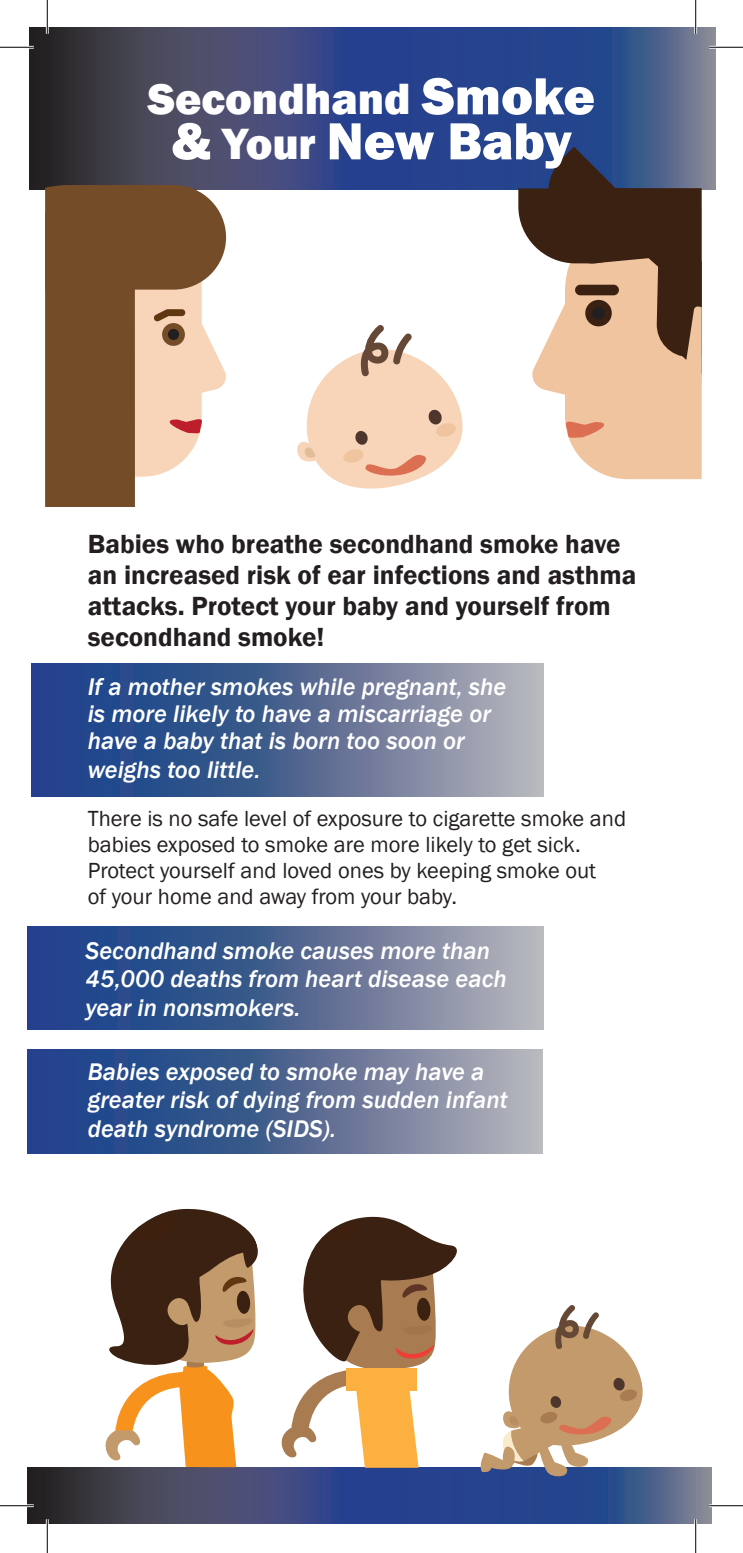
<style>
.page{position:relative;width:743px;height:1553px;background:#fff}
.page>*{position:absolute;margin:0;border:0;box-sizing:border-box;transform-origin:0 0}
.t1{font:800 54px "Franklin Gothic";letter-spacing:-.005em;color:#fff}
.t2{font:800 45px "Franklin Gothic";color:#fff}
.t3{font:600 27px/31.1px "Franklin Gothic";color:#231f20}
.t4{font:italic 500 24.75px/27.4px "Franklin Gothic";color:#fff}
.t5{font:22.5px/25.9px "Franklin Gothic";color:#231f20}
.s1{font-size:54px}
.s2{font-size:45px}
</style>
<div class="page">
<svg style="left:27px;top:1467px;width:684px;height:56px;background:#394877"></svg>
<svg style="left:31px;top:664px;width:512px;height:132px;background:#566b97"></svg>
<svg style="left:29px;top:28px;width:687px;height:161px;background:#384777"></svg>
<svg style="left:45px;top:185px;width:183px;height:321px;background:#a28063"></svg>
<svg style="left:518px;top:147px;width:183px;height:332px"></svg>
<svg style="left:297px;top:325px;width:166px;height:164px"></svg>
<svg style="left:105px;top:1208px;width:153px;height:259px"></svg>
<svg style="left:281px;top:1216px;width:176px;height:251px"></svg>
<div style="left:346px;top:1368px;width:70px;height:22px;background:#fbb03f"></div>
<svg style="left:478px;top:1305px;width:177px;height:171px"></svg>
<svg style="left:27px;top:1050px;width:515px;height:103px;background:#586d98"></svg>
<svg style="left:28px;top:926px;width:515px;height:103px;background:#586d98"></svg>
<hr style="left:0;top:46px;width:34px;height:3px;background:#fff">
<hr style="left:709px;top:46px;width:33px;height:3px;background:#fff">
<hr style="left:0;top:1504px;width:34px;height:3px;background:#fff">
<hr style="left:709px;top:1504px;width:33px;height:3px;background:#fff">
<hr style="left:46px;top:0;width:3px;height:34px;background:#fff">
<hr style="left:46px;top:1519px;width:3px;height:33px;background:#fff">
<hr style="left:694px;top:0;width:3px;height:34px;background:#fff">
<hr style="left:694px;top:1519px;width:3px;height:33px;background:#fff">
<hr style="left:0;top:47px;width:34px;height:1px;background:#000">
<hr style="left:709px;top:47px;width:33px;height:1px;background:#000">
<hr style="left:0;top:1505px;width:34px;height:1px;background:#000">
<hr style="left:709px;top:1505px;width:33px;height:1px;background:#000">
<hr style="left:47px;top:0;width:1px;height:34px;background:#000">
<hr style="left:47px;top:1519px;width:1px;height:33px;background:#000">
<hr style="left:695px;top:0;width:1px;height:34px;background:#000">
<hr style="left:695px;top:1519px;width:1px;height:33px;background:#000">
<h2 class="t2" style="left:148px;top:70px;width:448px">Secondhand <span class="s1">Smoke</span></h2>
<h1 class="t1" style="left:171px;top:106px;width:402px">&amp; <span class="s2">Your</span> New Baby</h1>
<p class="t3" style="left:88px;top:528px;width:550px">Babies who breathe secondhand smoke have an increased risk of ear infections and asthma attacks. Protect your baby and yourself from secondhand smoke!</p>
<p class="t4" style="left:88px;top:673px;width:420px">If a mother smokes while pregnant, she is more likely to have a miscarriage or have a baby that is born too soon or weighs too little.</p>
<p class="t5" style="left:88px;top:806px;width:540px">There is no safe level of exposure to cigarette smoke and babies exposed to smoke are more likely to get sick.<br>Protect yourself and loved ones by keeping smoke out<br>of your home and away from your baby.</p>
<p class="t4" style="left:86px;top:936px;width:423px;line-height:28.6px">Secondhand smoke causes more than<br>45,000 deaths from heart disease each year in nonsmokers.</p>
<p class="t4" style="left:88px;top:1057px;width:421px;line-height:28.3px">Babies exposed to smoke may have a greater risk of dying from sudden infant death syndrome (SIDS).</p>
</div>
